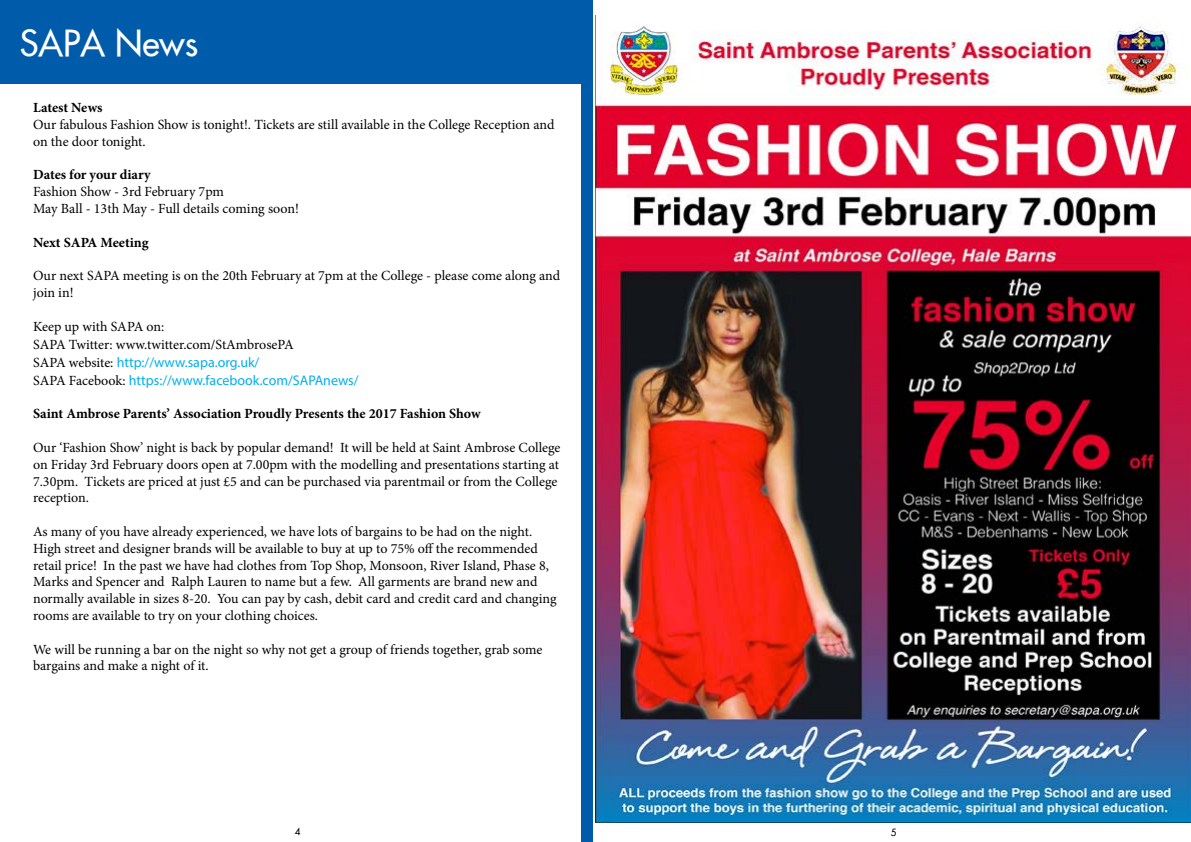
<style>
.page{position:relative;width:1191px;height:842px;background:#fff}
.page>*{position:absolute;margin:0;border:0;box-sizing:border-box;transform-origin:0 0}
.t1{font:36px "Fusi Normal";color:#fff}
.t2{font:14px/16.8px "Minion Pro";letter-spacing:-.005em;color:#000}
.t3{font:700 14px "Minion Pro";letter-spacing:-.005em;color:#000}
.t4{font:14px/18px "Myriad Pro";color:#00aeef}
.t5{font:10px "Fusi Normal";color:#000}
.s1{font-family:"Minion Pro";color:#000}
</style>
<div class="page">
<div style="left:581px;top:0;width:11px;height:842px;background:#005baa"></div>
<div style="left:0;top:0;width:592px;height:83px;background:#005baa"></div>
<img style="left:595px;top:15px;width:596px;height:807px">
<h1 class="t1" style="left:20px;top:20px;width:180px">SAPA News</h1>
<p class="t3" style="left:33px;top:98px;width:71px">Latest News</p>
<p class="t2" style="left:33px;top:116px;width:523px">Our fabulous Fashion Show is tonight!. Tickets are still available in the College Reception and on the door tonight.</p>
<p class="t3" style="left:33px;top:165px;width:119px">Dates for your diary</p>
<p class="t2" style="left:33px;top:183px;width:267px">Fashion Show - 3rd February 7pm<br>May Ball - 13th May - Full details coming soon!</p>
<p class="t3" style="left:33px;top:232px;width:117px">Next SAPA Meeting</p>
<p class="t2" style="left:33px;top:267px;width:528px">Our next SAPA meeting is on the 20th February at 7pm at the College - please come along and join in!</p>
<p class="t2" style="left:33px;top:317px;width:262px;line-height:18px">Keep up with SAPA on:<br>SAPA Twitter: www.twitter.com/StAmbrosePA</p>
<p class="t4" style="left:33px;top:353px;width:327px"><span class="s1">SAPA website:</span> http://www.sapa.org.uk/<br><span class="s1">SAPA Facebook:</span> https://www.facebook.com/SAPAnews/</p>
<p class="t3" style="left:33px;top:404px;width:449px">Saint Ambrose Parents’ Association Proudly Presents the 2017 Fashion Show</p>
<p class="t2" style="left:33px;top:439px;width:529px">Our ‘Fashion Show’ night is back by popular demand! It will be held at Saint Ambrose College on Friday 3rd February doors open at 7.00pm with the modelling and presentations starting at 7.30pm. Tickets are priced at just £5 and can be purchased via parentmail or from the College reception.</p>
<p class="t2" style="left:33px;top:523px;width:525px">As many of you have already experienced, we have lots of bargains to be had on the night.<br>High street and designer brands will be available to buy at up to 75% off the recommended retail price! In the past we have had clothes from Top Shop, Monsoon, River Island, Phase 8, Marks and Spencer and Ralph Lauren to name but a few. All garments are brand new and normally available in sizes 8-20. You can pay by cash, debit card and credit card and changing rooms are available to try on your clothing choices.</p>
<p class="t2" style="left:33px;top:641px;width:511px">We will be running a bar on the night so why not get a group of friends together, grab some bargains and make a night of it.</p>
<p class="t5" style="left:295px;top:825px;width:7px">4</p>
<p class="t5" style="left:890px;top:826px;width:7px">5</p>
</div>
